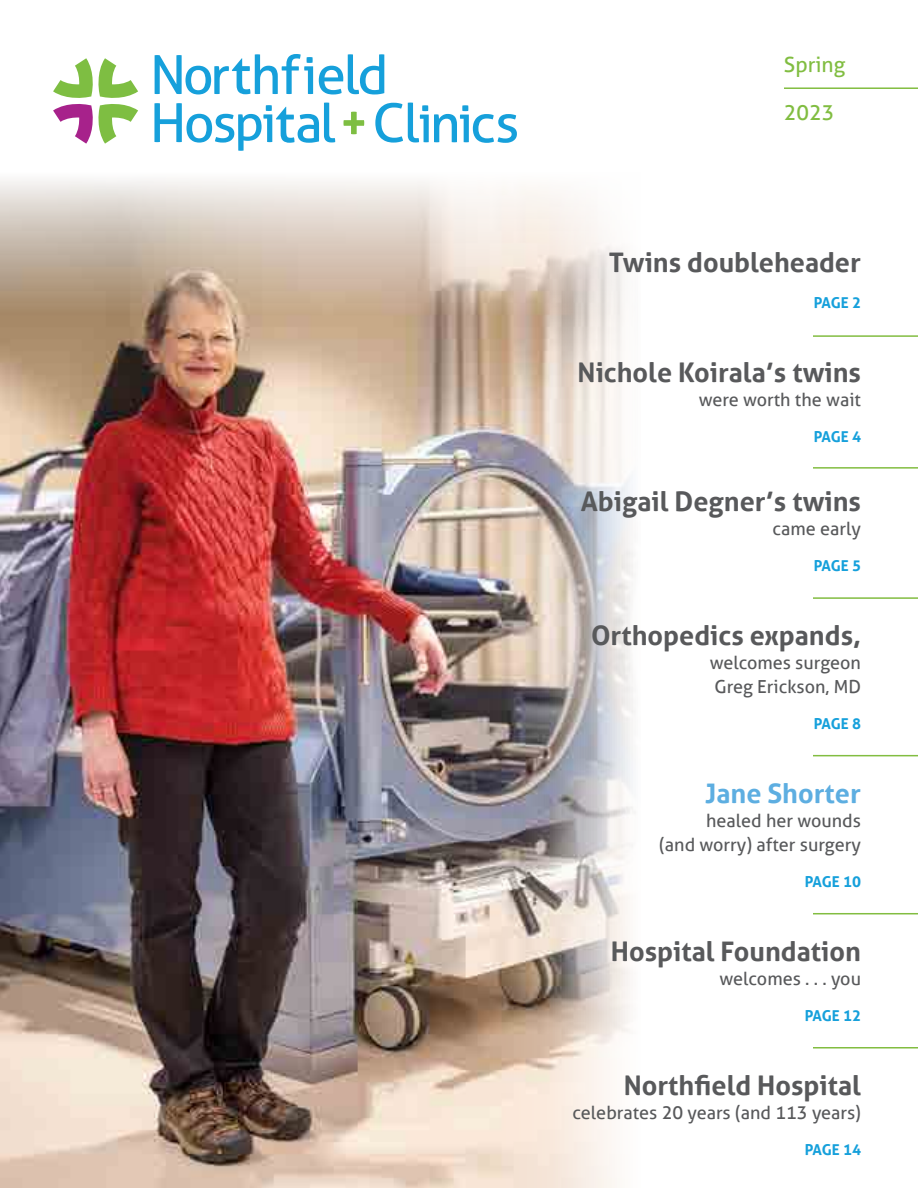
<style>
.page{position:relative;width:918px;height:1188px;background:#fff}
.page>*{position:absolute;margin:0;border:0;box-sizing:border-box;transform-origin:0 0}
.t1{font:700 27px "Aller";color:#58595b}
.t2{font:700 27px "Aller";color:#5daee1}
.t3{font:21px "Aller";color:#81bd41}
.t4{font:18px/24px "Aller";color:#58595b}
.t5{font:700 15px "Aller";letter-spacing:-.025em;color:#16a0db}
</style>
<div class="page">
<img style="left:0;top:315px;width:551px;height:873px">
<svg style="left:0;top:180px;width:551px;height:135px;background:#d6c7b9"></svg>
<svg style="left:551px;top:194px;width:85px;height:994px"></svg>
<svg style="left:155px;top:54px;width:158px;height:40px"></svg>
<svg style="left:319px;top:54px;width:65px;height:40px"></svg>
<svg style="left:343px;top:112px;width:21px;height:22px"></svg>
<svg style="left:375px;top:103px;width:142px;height:40px"></svg>
<svg style="left:154px;top:103px;width:181px;height:48px"></svg>
<svg style="left:53px;top:58px;width:85px;height:86px"></svg>
<hr style="left:784px;top:87px;width:134px;height:2px;background:#82bd41">
<hr style="left:813px;top:335px;width:105px;height:2px;background:#82bd41">
<hr style="left:813px;top:467px;width:105px;height:2px;background:#82bd41">
<hr style="left:813px;top:597px;width:105px;height:2px;background:#82bd41">
<hr style="left:813px;top:755px;width:105px;height:1px;background:#82bd41">
<hr style="left:813px;top:913px;width:105px;height:1px;background:#82bd41">
<hr style="left:813px;top:1047px;width:105px;height:2px;background:#82bd41">
<p class="t3" style="left:784px;top:52px;width:63px">Spring</p>
<p class="t3" style="left:784px;top:100px;width:52px">2023</p>
<h1 class="t1" style="left:609px;top:246px;width:254px">Twins doubleheader</h1>
<p class="t5" style="left:814px;top:293px;width:49px">PAGE 2</p>
<h1 class="t1" style="left:578px;top:356px;width:285px">Nichole Koirala’s twins</h1>
<p class="t4" style="left:699px;top:388px;width:164px">were worth the wait</p>
<p class="t5" style="left:814px;top:427px;width:49px">PAGE 4</p>
<h1 class="t1" style="left:581px;top:485px;width:282px">Abigail Degner’s twins</h1>
<p class="t4" style="left:773px;top:516px;width:90px">came early</p>
<p class="t5" style="left:814px;top:556px;width:49px">PAGE 5</p>
<h1 class="t1" style="left:591px;top:619px;width:271px">Orthopedics expands,</h1>
<p class="t4" style="left:710px;top:651px;width:153px">welcomes surgeon<br>Greg Erickson, MD</p>
<p class="t5" style="left:814px;top:715px;width:49px">PAGE 8</p>
<h1 class="t2" style="left:705px;top:776px;width:157px">Jane Shorter</h1>
<p class="t4" style="left:659px;top:808px;width:203px;text-align:right">healed her wounds<br>(and worry) after surgery</p>
<p class="t5" style="left:805px;top:872px;width:58px">PAGE 10</p>
<h1 class="t1" style="left:611px;top:935px;width:252px">Hospital Foundation</h1>
<p class="t4" style="left:720px;top:966px;width:143px">welcomes . . . you</p>
<p class="t5" style="left:805px;top:1006px;width:58px">PAGE 12</p>
<h1 class="t1" style="left:624px;top:1069px;width:239px">Northfield Hospital</h1>
<p class="t4" style="left:573px;top:1100px;width:290px">celebrates 20 years (and 113 years)</p>
<p class="t5" style="left:805px;top:1140px;width:58px">PAGE 14</p>
</div>
